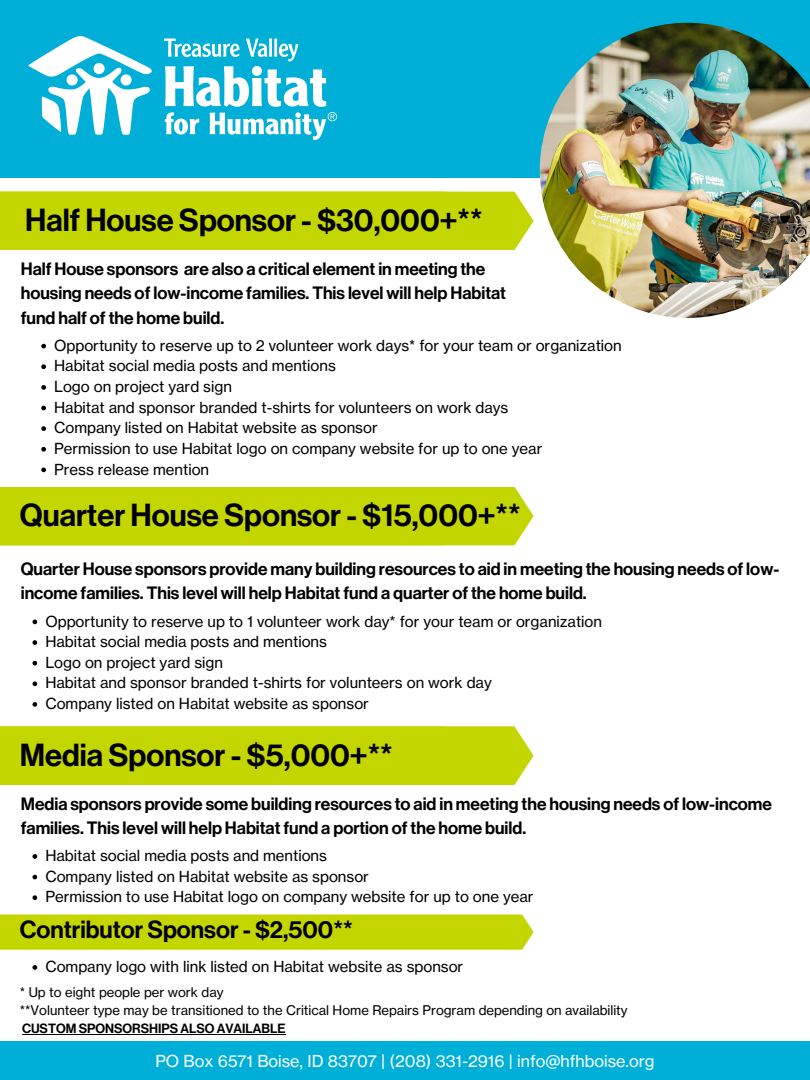
<style>
.page{position:relative;width:810px;height:1080px;background:#fff}
.page>*{position:absolute;margin:0;border:0;box-sizing:border-box;transform-origin:0 0}
.t1{font:31.25px "N Haas Grotesk DS Pro 65 Md";color:#000}
.t2{font:24.31px "N Haas Grotesk DS Pro 65 Md";color:#000}
.t3{font:17.5px/24.4px "N Haas Grotesk DS Pro 65 Md";color:#000}
.t4{font:16.25px "N Haas Grotesk TX Pro 55 Rg";color:#fff}
.t5{font:15px "N Haas Grotesk TX Pro 55 Rg";color:#000}
.t6{font:13.12px "N Haas Grotesk TX Pro 55 Rg";color:#000}
.t7{font:13.12px "N Haas Grotesk DS Pro 65 Md";color:#000}
</style>
<div class="page">
<div style="left:0;top:0;width:810px;height:178px;background:#00afd7"></div>
<img style="left:540px;top:23px;width:270px;height:295px">
<div style="left:0;top:1042px;width:810px;height:38px;background:#00afd7"></div>
<div style="left:0;top:192px;width:534px;height:58px;background:#c4d600"></div>
<div style="left:0;top:487px;width:534px;height:58px;background:#c4d600"></div>
<div style="left:0;top:726px;width:534px;height:59px;background:#c4d600"></div>
<div style="left:0;top:914px;width:534px;height:36px;background:#c4d600"></div>
<svg style="left:33px;top:620px;width:4px;height:4px"></svg>
<svg style="left:33px;top:640px;width:4px;height:5px"></svg>
<svg style="left:33px;top:661px;width:4px;height:5px"></svg>
<svg style="left:33px;top:681px;width:4px;height:5px"></svg>
<svg style="left:33px;top:702px;width:4px;height:5px"></svg>
<svg style="left:33px;top:854px;width:4px;height:5px"></svg>
<svg style="left:33px;top:875px;width:4px;height:4px"></svg>
<svg style="left:33px;top:895px;width:4px;height:5px"></svg>
<svg style="left:41px;top:344px;width:5px;height:4px"></svg>
<svg style="left:41px;top:364px;width:5px;height:5px"></svg>
<svg style="left:41px;top:385px;width:5px;height:5px"></svg>
<svg style="left:41px;top:406px;width:5px;height:4px"></svg>
<svg style="left:41px;top:426px;width:5px;height:5px"></svg>
<svg style="left:41px;top:447px;width:5px;height:5px"></svg>
<svg style="left:41px;top:468px;width:5px;height:4px"></svg>
<svg style="left:33px;top:965px;width:4px;height:5px"></svg>
<hr style="left:22px;top:1034px;width:264px;height:1px;background:#000">
<img style="left:29px;top:37px;width:308px;height:103px">
<p class="t1" style="left:25px;top:202px;width:381px">Platinum Sponsor - $15,000</p>
<h1 class="t1" style="left:25px;top:202px;width:459px">Half House Sponsor - $30,000+**</h1>
<p class="t3" style="left:21px;top:257px;width:487px">Half House sponsors are also a critical element in meeting the housing needs of low-income families. This level will help Habitat fund half of the home build.</p>
<h1 class="t5" style="left:54px;top:336px;width:569px">Opportunity to reserve up to 2 volunteer work days* for your team or organization</h1>
<h1 class="t5" style="left:54px;top:357px;width:283px">Habitat social media posts and mentions</h1>
<h3 class="t5" style="left:54px;top:377px;width:179px">Logo on project yard sign</h3>
<p class="t5" style="left:54px;top:398px;width:456px">Habitat and sponsor branded t-shirts for volunteers on work days</p>
<p class="t5" style="left:54px;top:419px;width:325px">Company listed on Habitat website as sponsor</p>
<p class="t5" style="left:54px;top:439px;width:490px">Permission to use Habitat logo on company website for up to one year</p>
<p class="t5" style="left:54px;top:460px;width:157px">Press release mention</p>
<h1 class="t1" style="left:24px;top:497px;width:328px">Gold Sponsor - $10,000</h1>
<h1 class="t1" style="left:20px;top:497px;width:502px">Quarter House Sponsor - $15,000+**</h1>
<p class="t3" style="left:21px;top:557px;width:760px">Quarter House sponsors provide many building resources to aid in meeting the housing needs of low&shy;income families. This level will help Habitat fund a quarter of the home build.</p>
<h3 class="t5" style="left:45px;top:612px;width:558px">Opportunity to reserve up to 1 volunteer work day* for your team or organization</h3>
<p class="t5" style="left:45px;top:633px;width:283px">Habitat social media posts and mentions</p>
<p class="t5" style="left:45px;top:653px;width:179px">Logo on project yard sign</p>
<p class="t5" style="left:45px;top:674px;width:448px">Habitat and sponsor branded t-shirts for volunteers on work day</p>
<p class="t5" style="left:45px;top:694px;width:325px">Company listed on Habitat website as sponsor</p>
<h1 class="t1" style="left:25px;top:737px;width:344px">Bronze Sponsor - $2,5 0</h1>
<h3 class="t1" style="left:20px;top:737px;width:375px">Media Sponsor - $5,000+**</h3>
<p class="t3" style="left:21px;top:792px;width:753px">Media sponsors provide some building resources to aid in meeting the housing needs of low-income families. This level will help Habitat fund a portion of the home build.</p>
<p class="t5" style="left:45px;top:846px;width:283px">Habitat social media posts and mentions</p>
<p class="t5" style="left:45px;top:867px;width:325px">Company listed on Habitat website as sponsor</p>
<p class="t5" style="left:45px;top:888px;width:490px">Permission to use Habitat logo on company website for up to one year</p>
<p class="t2" style="left:20px;top:916px;width:335px">Contributor Sponsor - $2,500**</p>
<h2 class="t5" style="left:45px;top:957px;width:420px">Company logo with link listed on Habitat website as sponsor</h2>
<p class="t6" style="left:20px;top:984px;width:205px">* Up to eight people per work day</p>
<p class="t6" style="left:20px;top:1002px;width:609px">**Volunteer type may be transitioned to the Critical Home Repairs Program depending on availability</p>
<p class="t7" style="left:22px;top:1020px;width:265px">CUSTOM SPONSORSHIPS ALSO AVAILABLE</p>
<p class="t4" style="left:155px;top:1051px;width:501px">PO Box 6571 Boise, ID 83707 | (208) 331-2916 | info@hfhboise.org</p>
</div>
